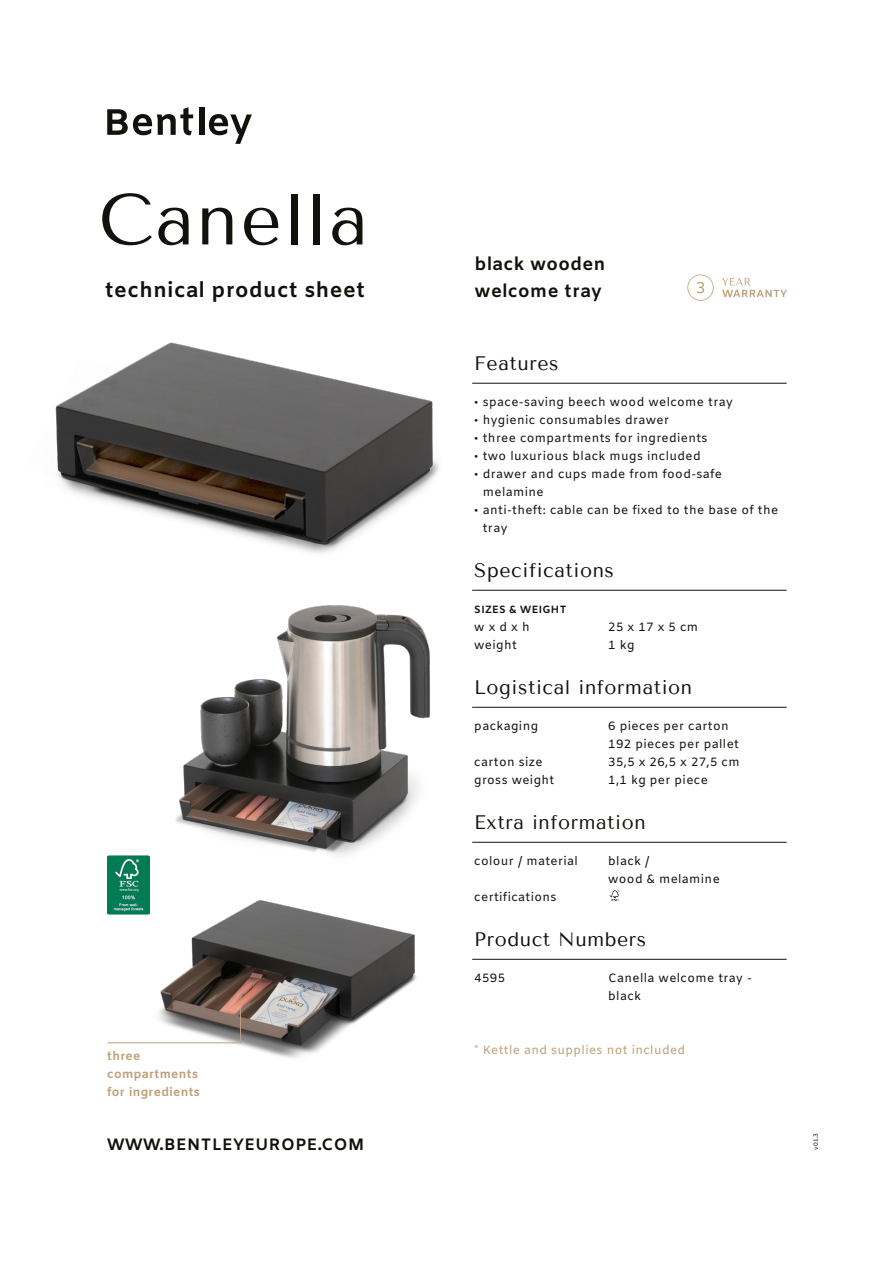
<style>
.page{position:relative;width:893px;height:1263px;background:#fff}
.page>*{position:absolute;margin:0;border:0;box-sizing:border-box;transform-origin:0 0}
.t1{font:72px "Tenor Sans";letter-spacing:.03em;color:#12120d}
.t2{font:700 21px "Amiko";letter-spacing:.03em;color:#12120d}
.kopje{font:19.5px "Tenor Sans";letter-spacing:.03em;color:#12120d}
.t3{font:700 18px "Amiko";letter-spacing:.03em;color:#12120d}
.t4{font:700 16.5px "Amiko";letter-spacing:.03em;color:#12120d}
.plat{font:12px/18px "Amiko";letter-spacing:.03em;color:#12120d}
.plat-2{font:700 12px "Amiko";letter-spacing:.03em;color:#bea079}
.plat-3{font:12px "Amiko";letter-spacing:.03em;color:#bea079}
.tussenkopje{font:700 10.5px "Amiko";letter-spacing:.03em;color:#12120d}
.t5{font:6px "Amiko";color:#12120d}
</style>
<div class="page">
<img style="left:124px;top:900px;width:293px;height:158px">
<img style="left:55px;top:342px;width:448px;height:248px">
<img style="left:139px;top:605px;width:291px;height:251px">
<div style="left:199px;top:107px;width:5px;height:28px;background:#12120d"></div>
<svg style="left:209px;top:114px;width:43px;height:30px"></svg>
<svg style="left:107px;top:107px;width:86px;height:28px"></svg>
<hr style="left:472px;top:383px;width:315px;height:1px;background:#12120d">
<hr style="left:472px;top:590px;width:315px;height:1px;background:#12120d">
<hr style="left:472px;top:707px;width:315px;height:1px;background:#12120d">
<hr style="left:472px;top:842px;width:315px;height:1px;background:#12120d">
<hr style="left:472px;top:959px;width:315px;height:1px;background:#12120d">
<svg style="left:722px;top:278px;width:65px;height:19px"></svg>
<svg style="left:687px;top:274px;width:27px;height:27px"></svg>
<svg style="left:609px;top:890px;width:10px;height:11px"></svg>
<img style="left:107px;top:856px;width:43px;height:58px">
<svg style="left:107px;top:1007px;width:134px;height:37px"></svg>
<p class="t1" style="left:99px;top:178px;width:271px">Canella</p>
<p class="t2" style="left:105px;top:277px;width:261px">technical product sheet</p>
<p class="plat-2" style="left:107px;top:1048px;width:35px">three</p>
<p class="plat-2" style="left:107px;top:1066px;width:92px">compartments</p>
<p class="plat-2" style="left:107px;top:1084px;width:94px">for ingredients</p>
<p class="t4" style="left:107px;top:1134px;width:259px">WWW.BENTLEYEUROPE.COM</p>
<p class="t3" style="left:475px;top:253px;width:132px">black wooden</p>
<p class="t3" style="left:475px;top:280px;width:128px">welcome tray</p>
<p class="kopje" style="left:474px;top:352px;width:86px">Features</p>
<p class="plat" style="left:474px;top:394px;width:260px">• space-saving beech wood welcome tray</p>
<p class="plat" style="left:474px;top:412px;width:196px">• hygienic consumables drawer</p>
<p class="plat" style="left:474px;top:430px;width:235px">• three compartments for ingredients</p>
<p class="plat" style="left:474px;top:448px;width:228px">• two luxurious black mugs included</p>
<p class="plat" style="left:474px;top:466px;width:249px">• drawer and cups made from food-safe</p>
<p class="plat" style="left:483px;top:484px;width:62px">melamine</p>
<p class="plat" style="left:483px;top:502px;width:297px;text-indent:-9px">• anti-theft: cable can be fixed to the base of the tray</p>
<p class="kopje" style="left:474px;top:559px;width:141px">Specifications</p>
<p class="tussenkopje" style="left:474px;top:603px;width:94px">SIZES &amp; WEIGHT</p>
<p class="plat" style="left:474px;top:619px;width:57px">w x d x h</p>
<p class="plat" style="left:608px;top:619px;width:91px">25 x 17 x 5 cm</p>
<p class="plat" style="left:474px;top:637px;width:44px">weight</p>
<p class="plat" style="left:608px;top:637px;width:28px">1 kg</p>
<p class="kopje" style="left:474px;top:676px;width:219px">Logistical information</p>
<p class="plat" style="left:474px;top:718px;width:65px">packaging</p>
<p class="plat" style="left:608px;top:718px;width:122px">6 pieces per carton</p>
<p class="plat" style="left:608px;top:736px;width:132px">192 pieces per pallet</p>
<p class="plat" style="left:474px;top:754px;width:70px">carton size</p>
<p class="plat" style="left:608px;top:754px;width:133px">35,5 x 26,5 x 27,5 cm</p>
<p class="plat" style="left:474px;top:772px;width:82px">gross weight</p>
<p class="plat" style="left:608px;top:772px;width:101px">1,1 kg per piece</p>
<p class="kopje" style="left:474px;top:811px;width:173px">Extra information</p>
<p class="plat" style="left:474px;top:853px;width:105px">colour / material</p>
<p class="plat" style="left:608px;top:853px;width:43px">black /</p>
<p class="plat" style="left:608px;top:871px;width:113px">wood &amp; melamine</p>
<p class="plat" style="left:474px;top:889px;width:84px">certifications</p>
<p class="kopje" style="left:474px;top:928px;width:173px">Product Numbers</p>
<p class="plat" style="left:474px;top:970px;width:32px">4595</p>
<p class="plat" style="left:608px;top:970px;width:145px">Canella welcome tray -</p>
<p class="plat" style="left:608px;top:988px;width:34px">black</p>
<p class="plat-3" style="left:474px;top:1043px;width:213px">* Kettle and supplies not included</p>
<p class="t5" style="left:812px;top:1150px;width:18px;rotate:-90deg">v01.3</p>
</div>
